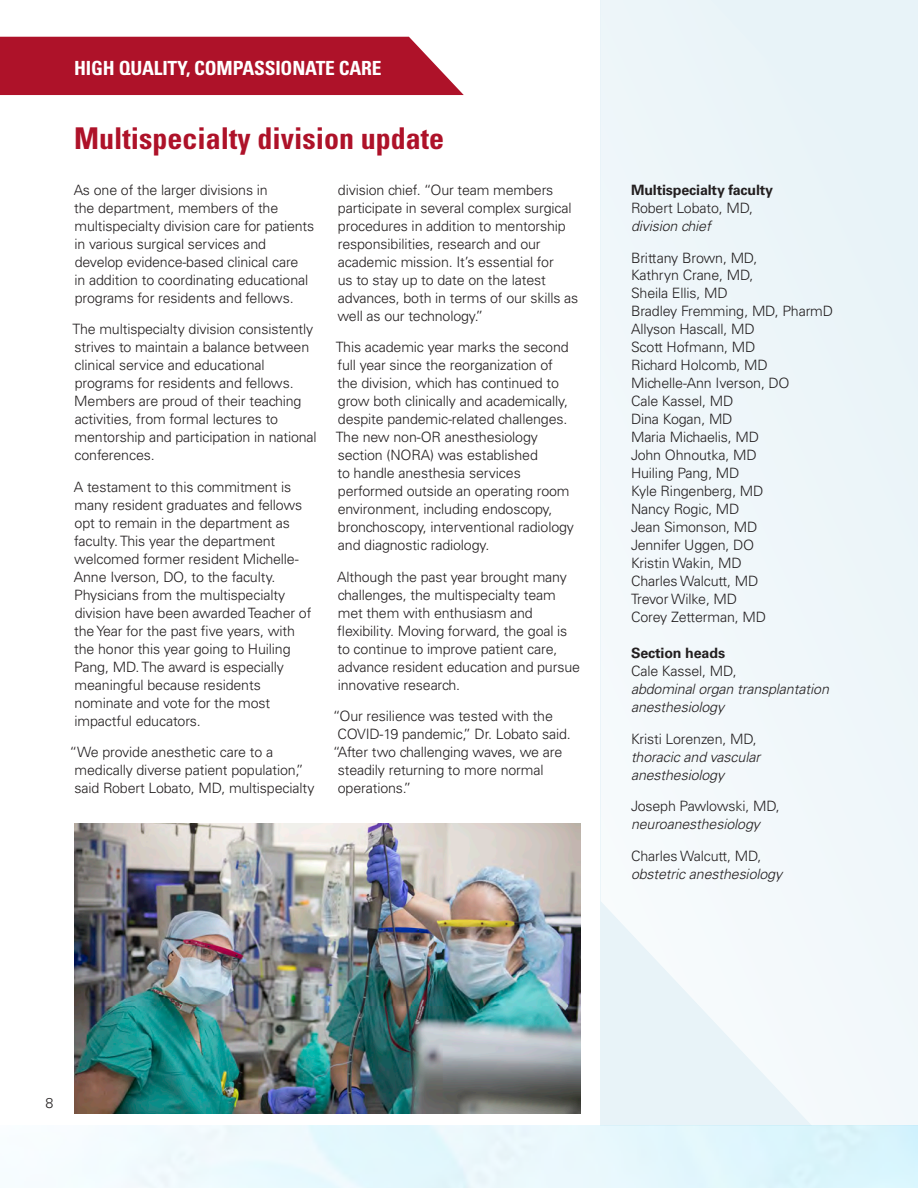
<style>
.page{position:relative;width:918px;height:1188px;background:#fff}
.page>*{position:absolute;margin:0;border:0;box-sizing:border-box;transform-origin:0 0}
.t1{font:700 condensed 30px "Univers LT Std";color:#ae1229}
.Body_copy{font:700 condensed 19.5px "Univers LT Std";letter-spacing:-.01em;color:#fff}
.Body_copy-2{font:300 14.25px/18px "Univers LT Std";letter-spacing:-.01em;color:#231f20}
.Body_copy-3{font:italic 300 14.25px/18px "Univers LT Std";letter-spacing:-.01em;color:#231f20}
.Body_copy-4{font:700 14.25px "Univers LT Std";letter-spacing:-.01em;color:#231f20}
.s1{font-style:italic}
.s2{font-style:normal}
</style>
<div class="page">
<div style="left:601px;top:0;width:317px;height:1126px;background:#eff6fa"></div>
<img style="left:74px;top:824px;width:506px;height:290px">
<div style="left:0;top:37px;width:464px;height:58px;background:#ae1229"></div>
<p class="Body_copy" style="left:74px;top:56px;width:309px">HIGH QUALITY, COMPASSIONATE CARE</p>
<p class="t1" style="left:74px;top:120px;width:371px">Multispecialty division update</p>
<p class="Body_copy-2" style="left:74px;top:181px;width:242px">As one of the larger divisions in<br>the department, members of the multispecialty division care for patients in various surgical services and develop evidence-based clinical care<br>in addition to coordinating educational programs for residents and fellows.</p>
<p class="Body_copy-2" style="left:73px;top:320px;width:246px">The multispecialty division consistently strives to maintain a balance between clinical service and educational programs for residents and fellows.<br>Members are proud of their teaching activities, from formal lectures to mentorship and participation in national conferences.</p>
<p class="Body_copy-2" style="left:74px;top:478px;width:239px">A testament to this commitment is many resident graduates and fellows opt to remain in the department as faculty. This year the department welcomed former resident Michelle-Anne Iverson, DO, to the faculty.<br>Physicians from the multispecialty division have been awarded Teacher of the Year for the past five years, with the honor this year going to Huiling Pang, MD. The award is especially meaningful because residents nominate and vote for the most impactful educators.</p>
<p class="Body_copy-2" style="left:75px;top:743px;width:241px;text-indent:-5px">“We provide anesthetic care to a medically diverse patient population,” said Robert Lobato, MD, multispecialty</p>
<p class="Body_copy-2" style="left:338px;top:181px;width:242px">division chief. “Our team members participate in several complex surgical procedures in addition to mentorship responsibilities, research and our academic mission. It’s essential for<br>us to stay up to date on the latest advances, both in terms of our skills as well as our technology.”</p>
<p class="Body_copy-2" style="left:336px;top:338px;width:240px">This academic year marks the second full year since the reorganization of the division, which has continued to grow both clinically and academically, despite pandemic-related challenges.<br>The new non-OR anesthesiology section (NORA) was established<br>to handle anesthesia services performed outside an operating room environment, including endoscopy, bronchoscopy, interventional radiology and diagnostic radiology.</p>
<p class="Body_copy-2" style="left:337px;top:568px;width:244px">Although the past year brought many challenges, the multispecialty team met them with enthusiasm and flexibility. Moving forward, the goal is to continue to improve patient care, advance resident education and pursue innovative research.</p>
<p class="Body_copy-2" style="left:333px;top:707px;width:222px">“Our resilience was tested with the</p>
<p class="Body_copy-2" style="left:338px;top:725px;width:235px">COVID-19 pandemic,” Dr. Lobato said.</p>
<p class="Body_copy-2" style="left:333px;top:743px;width:231px">“After two challenging waves, we are</p>
<p class="Body_copy-2" style="left:338px;top:761px;width:207px">steadily returning to more normal</p>
<p class="Body_copy-2" style="left:338px;top:779px;width:75px">operations.”</p>
<p class="Body_copy-4" style="left:631px;top:182px;width:144px">Multispecialty faculty</p>
<p class="Body_copy-2" style="left:631px;top:199px;width:124px">Robert Lobato, MD, <span class="s1">division chief</span></p>
<p class="Body_copy-2" style="left:631px;top:248px;width:128px">Brittany Brown, MD,</p>
<p class="Body_copy-2" style="left:631px;top:266px;width:124px">Kathryn Crane, MD,</p>
<p class="Body_copy-2" style="left:631px;top:284px;width:98px">Sheila Ellis, MD</p>
<p class="Body_copy-2" style="left:631px;top:302px;width:204px">Bradley Fremming, MD, PharmD</p>
<p class="Body_copy-2" style="left:631px;top:320px;width:125px">Allyson Hascall, MD</p>
<p class="Body_copy-2" style="left:631px;top:338px;width:126px">Scott Hofmann, MD</p>
<p class="Body_copy-2" style="left:631px;top:356px;width:138px">Richard Holcomb, MD</p>
<p class="Body_copy-2" style="left:631px;top:374px;width:160px">Michelle-Ann Iverson, DO</p>
<p class="Body_copy-2" style="left:631px;top:392px;width:104px">Cale Kassel, MD</p>
<p class="Body_copy-2" style="left:631px;top:410px;width:103px">Dina Kogan, MD</p>
<p class="Body_copy-2" style="left:631px;top:428px;width:130px">Maria Michaelis, MD</p>
<p class="Body_copy-2" style="left:631px;top:446px;width:127px">John Ohnoutka, MD</p>
<p class="Body_copy-2" style="left:631px;top:464px;width:110px">Huiling Pang, MD</p>
<p class="Body_copy-2" style="left:631px;top:482px;width:134px">Kyle Ringenberg, MD</p>
<p class="Body_copy-2" style="left:631px;top:500px;width:110px">Nancy Rogic, MD</p>
<p class="Body_copy-2" style="left:631px;top:518px;width:128px">Jean Simonson, MD</p>
<p class="Body_copy-2" style="left:631px;top:536px;width:125px">Jennifer Uggen, DO</p>
<p class="Body_copy-2" style="left:631px;top:554px;width:112px">Kristin Wakin, MD</p>
<p class="Body_copy-2" style="left:631px;top:572px;width:129px">Charles Walcutt, MD</p>
<p class="Body_copy-2" style="left:631px;top:590px;width:108px">Trevor Wilke, MD</p>
<p class="Body_copy-2" style="left:631px;top:608px;width:137px">Corey Zetterman, MD</p>
<p class="Body_copy-4" style="left:631px;top:645px;width:96px">Section heads</p>
<p class="Body_copy-3" style="left:631px;top:663px;width:199px"><span class="s2">Cale Kassel, MD,<br></span>abdominal organ transplantation anesthesiology</p>
<p class="Body_copy-3" style="left:631px;top:730px;width:131px"><span class="s2">Kristi Lorenzen, MD, </span>thoracic and vascular anesthesiology</p>
<p class="Body_copy-2" style="left:631px;top:797px;width:150px">Joseph Pawlowski, MD, <span class="s1">neuroanesthesiology</span></p>
<p class="Body_copy-3" style="left:631px;top:847px;width:153px"><span class="s2">Charles Walcutt, MD, </span>obstetric anesthesiology</p>
<p class="Body_copy-2" style="left:45px;top:1094px;width:9px">8</p>
</div>
